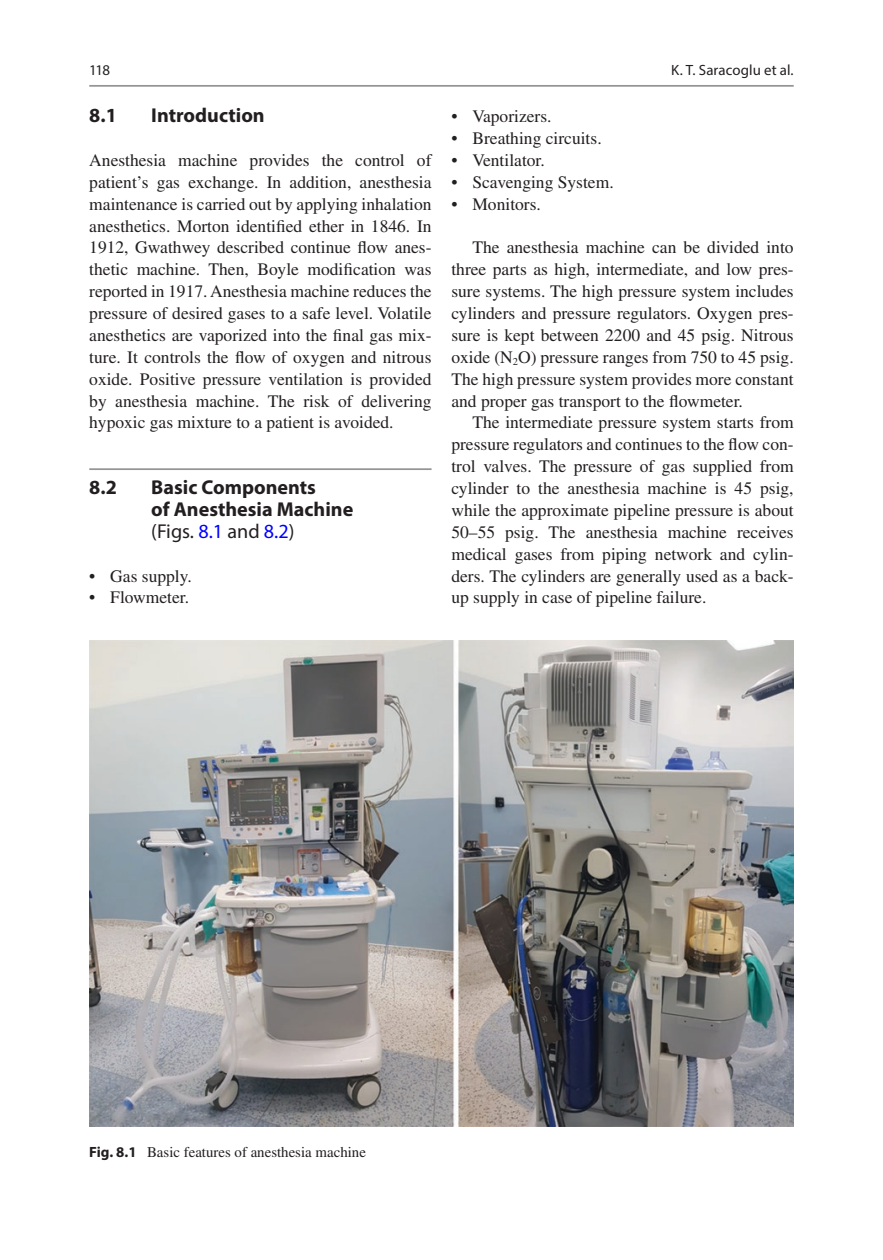
<style>
.page{position:relative;width:883px;height:1260px;background:#fff}
.page>*{position:absolute;margin:0;border:0;box-sizing:border-box;transform-origin:0 0}
.t1{font:700 20.12px/21.9px "Myriad Pro";color:#231f20}
.t2{font:17.5px/21.9px "Times LT Std";color:#231f20;text-align:justify}
.t3{font:14.88px "Times LT Std";color:#231f20}
.t4{font:14.88px "Myriad Pro Regular 2";letter-spacing:.005em;color:#231f20}
.t5{font:14.88px "Myriad Pro";color:#231f20}
.s1{font-weight:400}
.s2{font-weight:400;color:#00f}
.s3{font-family:"Myriad Pro";font-weight:700}
</style>
<div class="page">
<hr style="left:89px;top:468px;width:343px;height:2px;background:#939598">
<img style="left:90px;top:641px;width:703px;height:485px">
<hr style="left:89px;top:85px;width:705px;height:2px;background:#939598">
<p class="t5" style="left:89px;top:61px;width:22px">118</p>
<p class="t1" style="left:89px;top:104px;width:29px">8.1</p>
<p class="t1" style="left:151px;top:104px;width:115px">Introduction</p>
<p class="t2" style="left:89px;top:149px;width:344px">Anesthesia machine provides the control of patient’s gas exchange. In addition, anesthesia maintenance is carried out by applying inhalation anesthetics. Morton identified ether in 1846. In 1912, Gwathwey described continue flow anes&shy;thetic machine. Then, Boyle modification was reported in 1917. Anesthesia machine reduces the pressure of desired gases to a safe level. Volatile anesthetics are vaporized into the final gas mix&shy;ture. It controls the flow of oxygen and nitrous oxide. Positive pressure ventilation is provided by anesthesia machine. The risk of delivering hypoxic gas mixture to a patient is avoided.</p>
<p class="t1" style="left:89px;top:476px;width:29px">8.2</p>
<p class="t1" style="left:151px;top:476px;width:204px">Basic Components<br>of Anesthesia Machine <span class="s1">(Figs.</span> <span class="s2">8.1</span> <span class="s1">and</span> <span class="s2">8.2</span><span class="s1">)</span></p>
<p class="t2" style="left:89px;top:565px;width:104px">• Gas supply.</p>
<p class="t2" style="left:89px;top:587px;width:101px">• Flowmeter.</p>
<p class="t4" style="left:671px;top:61px;width:124px">K. T. Saracoglu et al.</p>
<p class="t2" style="left:451px;top:105px;width:102px">• Vaporizers.</p>
<p class="t2" style="left:451px;top:127px;width:152px">• Breathing circuits.</p>
<p class="t2" style="left:451px;top:149px;width:95px">• Ventilator.</p>
<p class="t2" style="left:451px;top:171px;width:164px">• Scavenging System.</p>
<p class="t2" style="left:451px;top:193px;width:91px">• Monitors.</p>
<p class="t2" style="left:451px;top:237px;width:344px;text-indent:21px">The anesthesia machine can be divided into three parts as high, intermediate, and low pres&shy;sure systems. The high pressure system includes cylinders and pressure regulators. Oxygen pres&shy;sure is kept between 2200 and 45 psig. Nitrous oxide (N<sub>2</sub>O) pressure ranges from 750 to 45 psig.<br>The high pressure system provides more constant and proper gas transport to the flowmeter.</p>
<p class="t2" style="left:451px;top:412px;width:344px;text-indent:21px">The intermediate pressure system starts from pressure regulators and continues to the flow con&shy;trol valves. The pressure of gas supplied from cylinder to the anesthesia machine is 45 psig, while the approximate pipeline pressure is about 50–55 psig. The anesthesia machine receives medical gases from piping network and cylin&shy;ders. The cylinders are generally used as a back&shy;up supply in case of pipeline failure.</p>
<p class="t3" style="left:89px;top:1144px;width:278px"><span class="s3">Fig. 8.1</span> Basic features of anesthesia machine</p>
</div>
